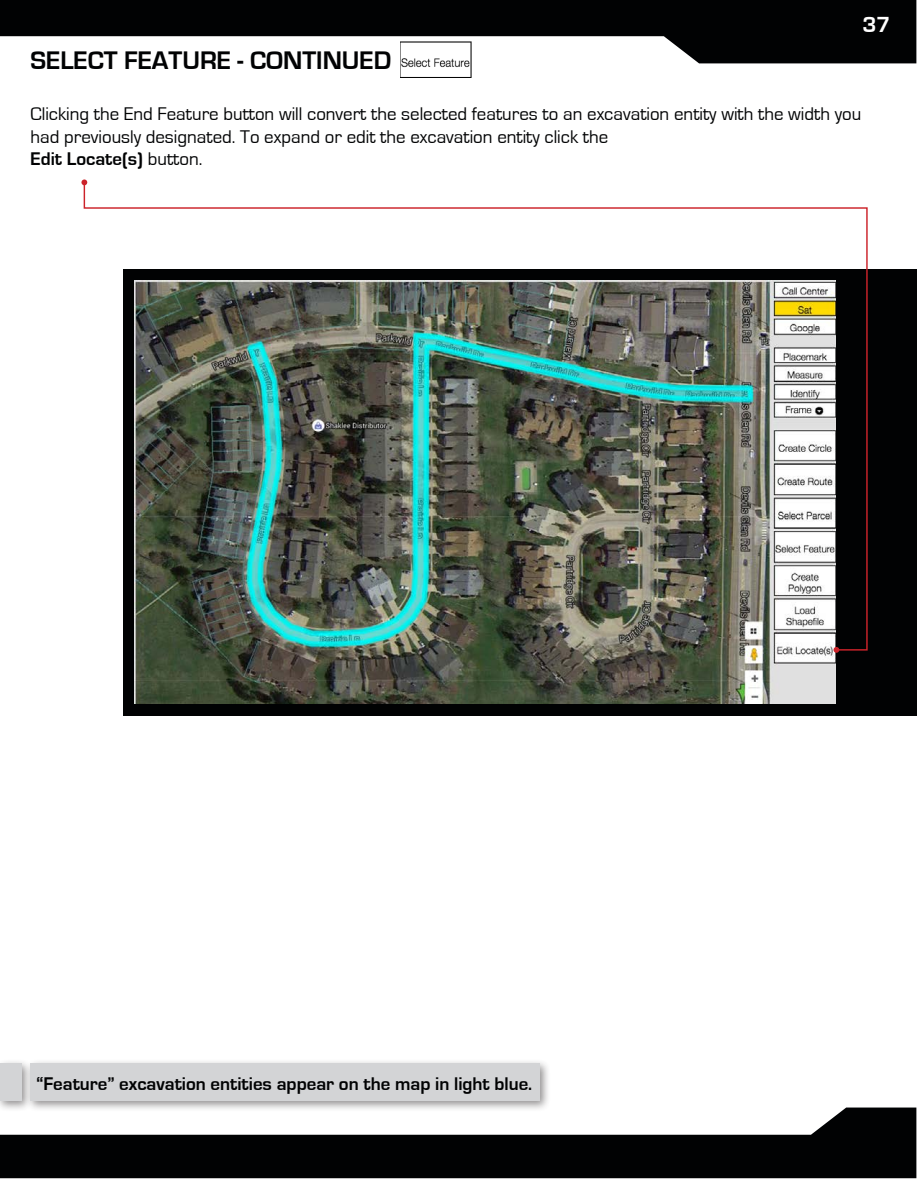
<style>
.page{position:relative;width:918px;height:1188px;background:#fff}
.page>*{position:absolute;margin:0;border:0;box-sizing:border-box;transform-origin:0 0}
.t1{font:700 26.25px "Eurostile";color:#010203}
.t2{font:700 22.5px "Eurostile";color:#fff}
.t3{font:18.9px/22.6px "Eurostile";color:#010203}
.t4{font:700 18.9px "Eurostile";color:#010203}
.s1{font-weight:400}
</style>
<div class="page">
<svg style="left:0;top:1108px;width:916px;height:70px;fill:#010203"></svg>
<svg style="left:0;top:0;width:916px;height:63px;fill:#010203"></svg>
<div style="left:123px;top:270px;width:793px;height:446px;background:#010203"></div>
<img style="left:134px;top:651px;width:701px;height:52px">
<img style="left:83px;top:181px;width:785px;height:470px">
<svg style="left:81px;top:179px;width:6px;height:6px"></svg>
<svg style="left:833px;top:647px;width:6px;height:6px"></svg>
<div style="left:0;top:1059px;width:33px;height:53px;background:#231f20;opacity:.5"></div>
<div style="left:0;top:1064px;width:22px;height:37px;background:#d3d4d6"></div>
<div style="left:25px;top:1059px;width:526px;height:53px;background:#231f20;opacity:.5"></div>
<div style="left:31px;top:1064px;width:509px;height:37px;background:#d3d4d6"></div>
<img style="left:400px;top:42px;width:71px;height:36px">
<p class="t2" style="left:862px;top:13px;width:30px">37</p>
<p class="t1" style="left:31px;top:46px;width:362px">SELECT FEATURE - CONTINUED</p>
<p class="t3" style="left:31px;top:103px;width:832px">Clicking the End Feature button will convert the selected features to an excavation entity with the width you had previously designated. To expand or edit the excavation entity click the</p>
<p class="t4" style="left:31px;top:149px;width:173px">Edit Locate(s) <span class="s1">button.</span></p>
<p class="t4" style="left:36px;top:1073px;width:497px">“Feature” excavation entities appear on the map in light blue.</p>
</div>
